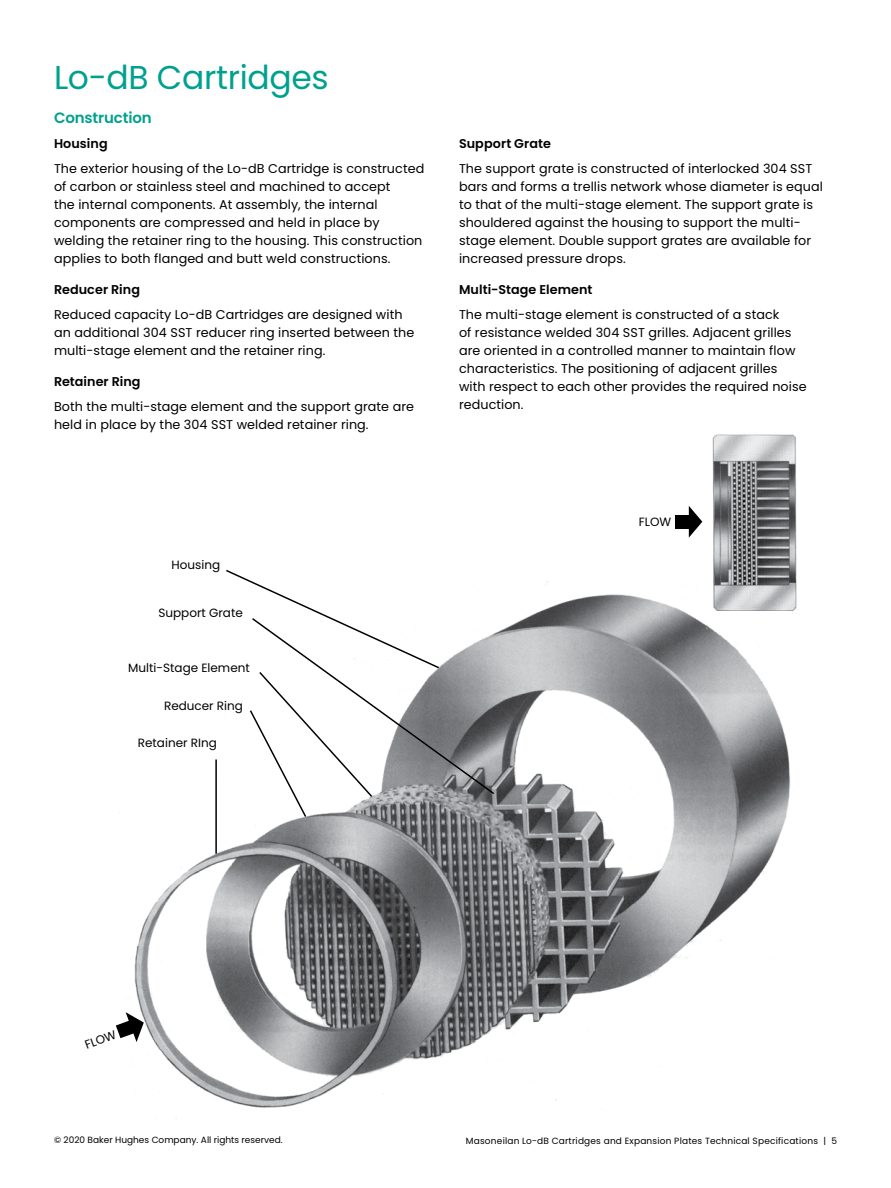
<style>
.page{position:relative;width:891px;height:1188px;background:#fff}
.page>*{position:absolute;margin:0;border:0;box-sizing:border-box;transform-origin:0 0}
.t1{font:33px "Poppins";letter-spacing:-.01em;color:#00a08e}
.t2{font:600 15px "Poppins";letter-spacing:-.01em;color:#00a08e}
.t3{font:12.75px/18px "Poppins";letter-spacing:.005em;color:#000}
.t4{font:600 12.75px "Poppins";letter-spacing:.005em;color:#000}
.t5{font:12px "Poppins";color:#000}
.t6{font:9px "Poppins";letter-spacing:.02em;color:#000}
.t7{font:9px "Poppins";color:#000}
</style>
<div class="page">
<img style="left:119px;top:581px;width:671px;height:538px">
<svg style="left:441px;top:617px;width:55px;height:179px"></svg>
<svg style="left:224px;top:569px;width:217px;height:250px"></svg>
<hr style="left:215px;top:759px;width:2px;height:95px;background:#000">
<img style="left:713px;top:434px;width:84px;height:177px">
<div style="left:675px;top:515px;width:17px;height:13px;background:#000"></div>
<svg style="left:689px;top:506px;width:13px;height:32px"></svg>
<svg style="left:116px;top:1012px;width:28px;height:30px"></svg>
<h1 class="t1" style="left:54px;top:58px;width:276px">Lo-dB Cartridges</h1>
<p class="t2" style="left:54px;top:109px;width:99px">Construction</p>
<p class="t4" style="left:54px;top:136px;width:55px">Housing</p>
<p class="t3" style="left:54px;top:159px;width:372px">The exterior housing of the Lo-dB Cartridge is constructed of carbon or stainless steel and machined to accept<br>the internal components. At assembly, the internal components are compressed and held in place by welding the retainer ring to the housing. This construction applies to both flanged and butt weld constructions.</p>
<p class="t4" style="left:54px;top:282px;width:87px">Reducer Ring</p>
<p class="t3" style="left:54px;top:306px;width:362px">Reduced capacity Lo-dB Cartridges are designed with an additional 304 SST reducer ring inserted between the multi-stage element and the retainer ring.</p>
<p class="t4" style="left:54px;top:375px;width:88px">Retainer Ring</p>
<p class="t3" style="left:54px;top:398px;width:362px">Both the multi-stage element and the support grate are held in place by the 304 SST welded retainer ring.</p>
<p class="t5" style="left:171px;top:558px;width:50px">Housing</p>
<p class="t5" style="left:158px;top:606px;width:86px">Support Grate</p>
<p class="t5" style="left:128px;top:661px;width:123px">Multi-Stage Element</p>
<p class="t5" style="left:164px;top:699px;width:80px">Reducer Ring</p>
<p class="t5" style="left:138px;top:736px;width:81px">Retainer RIng</p>
<p class="t4" style="left:459px;top:136px;width:93px">Support Grate</p>
<p class="t3" style="left:459px;top:159px;width:365px">The support grate is constructed of interlocked 304 SST bars and forms a trellis network whose diameter is equal to that of the multi-stage element. The support grate is shouldered against the housing to support the multi&shy;stage element. Double support grates are available for increased pressure drops.</p>
<p class="t4" style="left:459px;top:282px;width:135px">Multi-Stage Element</p>
<p class="t3" style="left:459px;top:306px;width:349px">The multi-stage element is constructed of a stack<br>of resistance welded 304 SST grilles. Adjacent grilles are oriented in a controlled manner to maintain flow characteristics. The positioning of adjacent grilles with respect to each other provides the required noise reduction.</p>
<p class="t5" style="left:639px;top:515px;width:34px">FLOW</p>
<p class="t5" style="left:83px;top:1039px;width:34px;rotate:-20deg">FLOW</p>
<p class="t7" style="left:54px;top:1135px;width:230px">© 2020 Baker Hughes Company. All rights reserved.</p>
<p class="t6" style="left:466px;top:1135px;width:373px">Masoneilan Lo-dB Cartridges and Expansion Plates Technical Specifications | 5</p>
</div>
